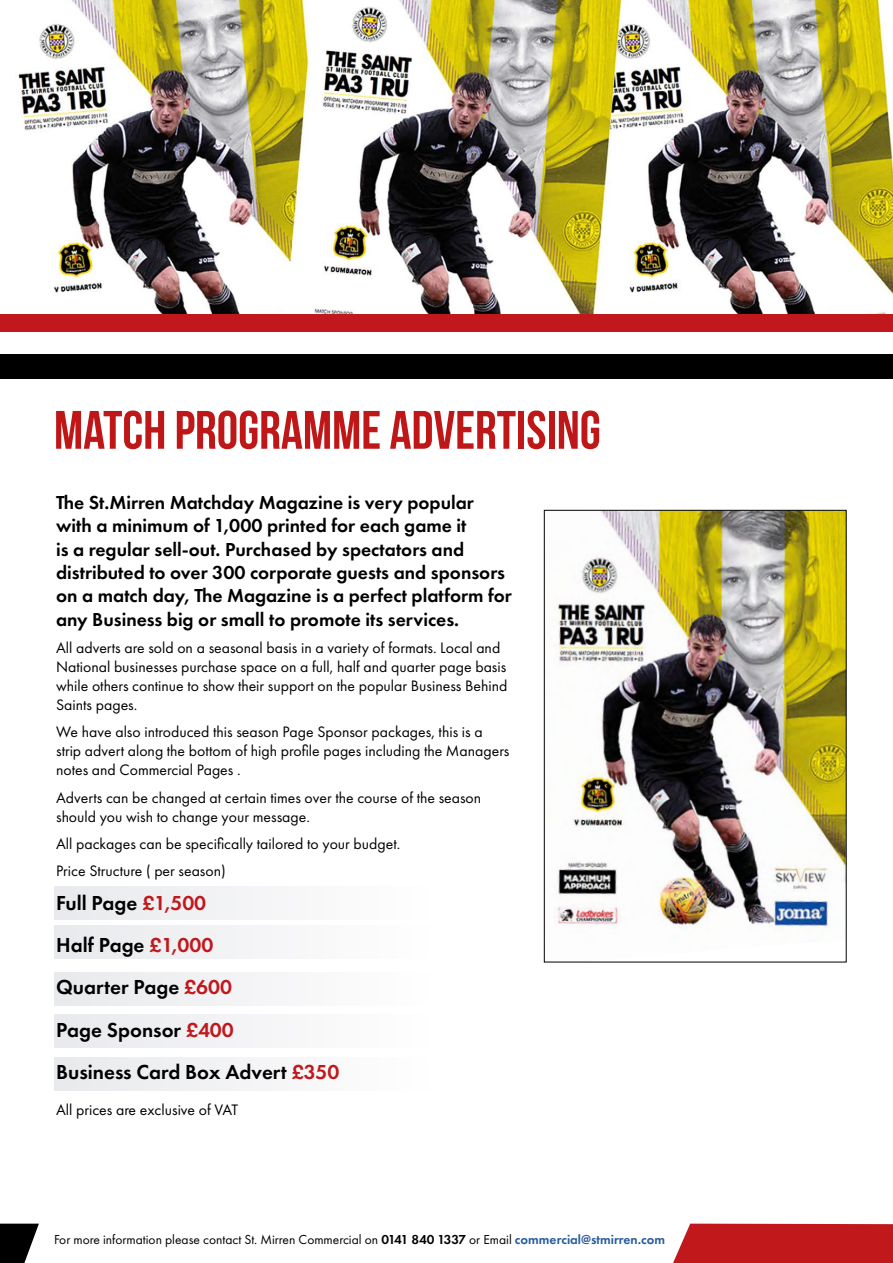
<style>
.page{position:relative;width:893px;height:1263px;background:#fff}
.page>*{position:absolute;margin:0;border:0;box-sizing:border-box;transform-origin:0 0}
.t1{font:54px "Bebas Neue";color:#bf1717}
.t2{font:600 21px/42.2px "Futura PT";color:#000}
.t3{font:600 19.5px/23.4px "Futura PT";color:#000}
.t4{font:15.75px/18.9px "Futura PT";color:#000}
.t5{font:13.5px "Futura PT";color:#000}
.s1{color:#c0181b}
.s2{color:#c0181c}
.s3{font-weight:600}
.s4{font-weight:600;color:#275b9b}
</style>
<div class="page">
<svg style="left:0;top:1223px;width:39px;height:40px"></svg>
<svg style="left:673px;top:1223px;width:220px;height:40px;background:#c32629"></svg>
<div style="left:54px;top:886px;width:375px;height:33px;background:#f3f4f5"></div>
<div style="left:54px;top:926px;width:375px;height:33px;background:#f3f4f5"></div>
<div style="left:54px;top:972px;width:375px;height:34px;background:#f3f4f5"></div>
<div style="left:54px;top:1014px;width:375px;height:34px;background:#f3f4f5"></div>
<div style="left:54px;top:1057px;width:375px;height:33px;background:#f3f4f5"></div>
<img style="left:17px;top:0;width:876px;height:314px">
<img style="left:556px;top:512px;width:289px;height:417px">
<div style="left:544px;top:510px;width:303px;height:452px;border:1px solid #000"></div>
<div style="left:0;top:314px;width:893px;height:45px;background:#c0181d"></div>
<div style="left:0;top:332px;width:893px;height:45px;background:#fff"></div>
<div style="left:0;top:354px;width:893px;height:24px;background:#000"></div>
<h1 class="t1" style="left:54px;top:400px;width:548px">MATCH PROGRAMME ADVERTISING</h1>
<p class="t3" style="left:56px;top:490px;width:457px">The St.Mirren Matchday Magazine is very popular with a minimum of 1,000 printed for each game it<br>is a regular sell-out. Purchased by spectators and distributed to over 300 corporate guests and sponsors on a match day, The Magazine is a perfect platform for any Business big or small to promote its services.</p>
<p class="t4" style="left:56px;top:638px;width:453px">All adverts are sold on a seasonal basis in a variety of formats. Local and National businesses purchase space on a full, half and quarter page basis while others continue to show their support on the popular Business Behind Saints pages.</p>
<p class="t4" style="left:56px;top:723px;width:455px">We have also introduced this season Page Sponsor packages, this is a strip advert along the bottom of high profile pages including the Managers notes and Commercial Pages .</p>
<p class="t4" style="left:56px;top:788px;width:427px">Adverts can be changed at certain times over the course of the season should you wish to change your message.</p>
<p class="t4" style="left:56px;top:830px;width:346px;line-height:27.5px">All packages can be specifically tailored to your budget.<br>Price Structure ( per season)</p>
<h2 class="t2" style="left:56px;top:882px;width:285px">Full Page <span class="s1">£1,500<br></span>Half Page <span class="s2">£1,000<br></span>Quarter Page <span class="s2">£600<br></span>Page Sponsor <span class="s2">£400<br></span>Business Card Box Advert <span class="s2">£350</span></h2>
<p class="t4" style="left:56px;top:1100px;width:184px">All prices are exclusive of VAT</p>
<p class="t5" style="left:54px;top:1231px;width:613px">For more information please contact St. Mirren Commercial on <span class="s3">0141 840 1337</span> or Email <span class="s4">commercial@stmirren.com</span></p>
</div>
